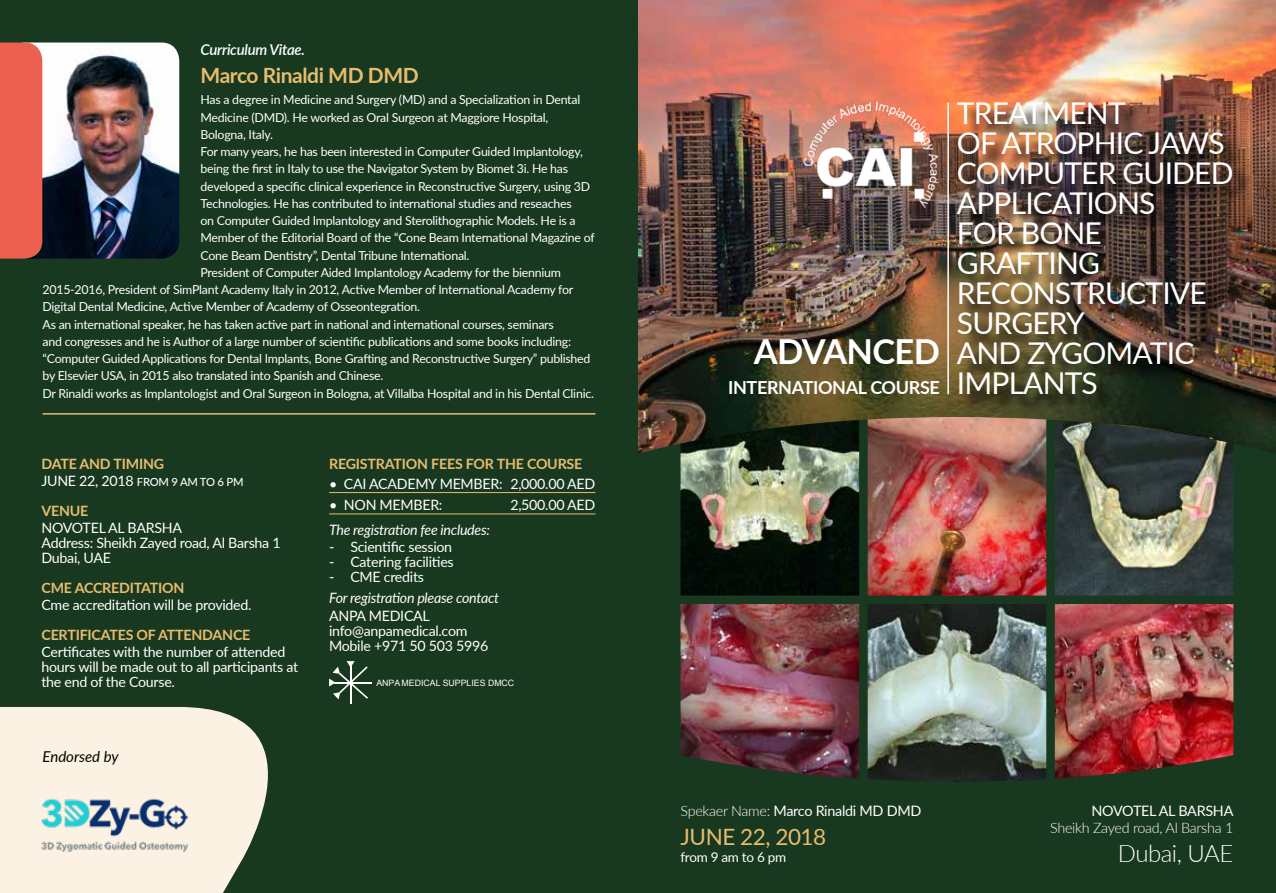
<style>
.page{position:relative;width:1276px;height:893px;background:#fff}
.page>*{position:absolute;margin:0;border:0;box-sizing:border-box;transform-origin:0 0}
.t1{font:700 34.5px "Lato";letter-spacing:-.02em;color:#fff}
.t2{font:30px/30px "Lato";letter-spacing:-.03em;color:#fff}
.t3{font:300 24px "Lato";letter-spacing:-.02em;color:#fff}
.t4{font:22.5px "Lato";letter-spacing:-.02em;color:#e7bc6e}
.t5{font:700 21px "Lato";letter-spacing:-.02em;color:#e7bc6e}
.t6{font:700 18px "Lato";letter-spacing:-.02em;color:#fff}
.t7{font:italic 600 15px "Lato";letter-spacing:-.02em;color:#fff}
.t8{font:italic 15px "Lato";color:#000}
.t9{font:14.4px "Lato";letter-spacing:-.02em;color:#fff}
.t10{font:300 14.4px "Lato";letter-spacing:-.02em;color:#fff}
.t11{font:14.25px/15px "Lato";letter-spacing:-.02em;color:#fff}
.t12{font:700 14.25px "Lato";letter-spacing:-.015em;color:#e7bc6e}
.t13{font:italic 14.25px "Lato";letter-spacing:-.02em;color:#fff}
.t14{font:13.5px "Lato";letter-spacing:-.02em;color:#fff}
.t15{font:12.3px "Lato";letter-spacing:-.02em;color:#fff}
.t16{font:500 11.25px "Lato";letter-spacing:-.02em;color:#fff}
.t17{font:8.7px "Arial";color:#fff}
.s1{font-weight:400;font-size:14.25px}
.s2{font-weight:300}
</style>
<div class="page">
<img style="left:638px;top:0;width:638px;height:417px">
<div style="left:625px;top:522px;width:651px;height:371px;background:#18381f"></div>
<svg style="left:638px;top:417px;width:638px;height:362px"></svg>
<img style="left:680px;top:420px;width:179px;height:175px">
<img style="left:680px;top:604px;width:179px;height:174px">
<img style="left:867px;top:417px;width:179px;height:178px">
<img style="left:867px;top:604px;width:179px;height:178px">
<img style="left:1054px;top:420px;width:179px;height:175px">
<img style="left:1054px;top:604px;width:179px;height:174px">
<img style="left:799px;top:100px;width:144px;height:113px">
<img style="left:960px;top:105px;width:291px;height:308px">
<hr style="left:947px;top:103px;width:2px;height:291px;background:#fff">
<div style="left:0;top:0;width:638px;height:893px;background:#18381f"></div>
<img style="left:42px;top:43px;width:137px;height:216px">
<div style="left:0;top:43px;width:42px;height:216px;background:#ec604f"></div>
<svg style="left:0;top:707px;width:268px;height:186px;fill:#fbf2e3"></svg>
<img style="left:41px;top:783px;width:151px;height:69px">
<hr style="left:329px;top:492px;width:266px;height:1px;background:#e7bc6e">
<hr style="left:329px;top:513px;width:266px;height:1px;background:#e7bc6e">
<hr style="left:335px;top:682px;width:37px;height:1px;background:#fff">
<hr style="left:350px;top:667px;width:1px;height:37px;background:#fff">
<svg style="left:329px;top:661px;width:39px;height:38px"></svg>
<hr style="left:43px;top:413px;width:552px;height:2px;background:#e7bc6e">
<p class="t7" style="left:200px;top:38px;width:106px">Curriculum Vitae.</p>
<h3 class="t5" style="left:200px;top:60px;width:220px">Marco Rinaldi MD DMD</h3>
<p class="t15" style="left:200px;top:91px;width:381px">Has a degree in Medicine and Surgery (MD) and a Specialization in Dental</p>
<p class="t15" style="left:200px;top:108px;width:349px">Medicine (DMD). He worked as Oral Surgeon at Maggiore Hospital,</p>
<p class="t15" style="left:200px;top:126px;width:74px">Bologna, Italy.</p>
<p class="t15" style="left:200px;top:143px;width:384px">For many years, he has been interested in Computer Guided Implantology,</p>
<p class="t15" style="left:200px;top:160px;width:369px">being the first in Italy to use the Navigator System by Biomet 3i. He has</p>
<p class="t15" style="left:200px;top:177px;width:391px">developed a specific clinical experience in Reconstructive Surgery, using 3D</p>
<p class="t15" style="left:200px;top:195px;width:373px">Technologies. He has contributed to international studies and reseaches</p>
<p class="t15" style="left:200px;top:212px;width:377px">on Computer Guided Implantology and Sterolithographic Models. He is a</p>
<p class="t15" style="left:200px;top:229px;width:396px">Member of the Editorial Board of the “Cone Beam International Magazine of</p>
<p class="t15" style="left:200px;top:246px;width:270px">Cone Beam Dentistry”, Dental Tribune International.</p>
<p class="t15" style="left:200px;top:264px;width:362px">President of Computer Aided Implantology Academy for the biennium</p>
<p class="t15" style="left:43px;top:281px;width:532px">2015-2016, President of SimPlant Academy Italy in 2012, Active Member of International Academy for</p>
<p class="t15" style="left:43px;top:298px;width:379px">Digital Dental Medicine, Active Member of Academy of Osseontegration.</p>
<p class="t15" style="left:43px;top:315px;width:513px">As an international speaker, he has taken active part in national and international courses, seminars</p>
<p class="t15" style="left:43px;top:333px;width:530px">and congresses and he is Author of a large number of scientific publications and some books including:</p>
<p class="t15" style="left:43px;top:350px;width:549px">“Computer Guided Applications for Dental Implants, Bone Grafting and Reconstructive Surgery” published</p>
<p class="t15" style="left:43px;top:367px;width:342px">by Elsevier USA, in 2015 also translated into Spanish and Chinese.</p>
<p class="t15" style="left:43px;top:384px;width:553px">Dr Rinaldi works as Implantologist and Oral Surgeon in Bologna, at Villalba Hospital and in his Dental Clinic.</p>
<p class="t12" style="left:41px;top:453px;width:124px">DATE AND TIMING</p>
<p class="t16" style="left:41px;top:473px;width:203px"><span class="s1">JUNE 22, 2018</span> FROM 9 AM TO 6 PM</p>
<p class="t12" style="left:41px;top:500px;width:48px">VENUE</p>
<p class="t11" style="left:41px;top:519px;width:241px">NOVOTEL AL BARSHA<br>Address: Sheikh Zayed road, Al Barsha 1<br>Dubai, UAE</p>
<p class="t12" style="left:41px;top:577px;width:144px">CME ACCREDITATION</p>
<p class="t11" style="left:41px;top:596px;width:212px">Cme accreditation will be provided.</p>
<p class="t12" style="left:41px;top:624px;width:210px">CERTIFICATES OF ATTENDANCE</p>
<p class="t11" style="left:41px;top:643px;width:258px">Certificates with the number of attended hours will be made out to all participants at the end of the Course.</p>
<p class="t8" style="left:43px;top:745px;width:78px">Endorsed by</p>
<p class="t12" style="left:329px;top:453px;width:255px">REGISTRATION FEES FOR THE COURSE</p>
<p class="t11" style="left:329px;top:476px;width:268px">• CAI ACADEMY MEMBER: 2,000.00 AED</p>
<p class="t11" style="left:329px;top:497px;width:115px">• NON MEMBER:</p>
<p class="t11" style="left:510px;top:497px;width:86px">2,500.00 AED</p>
<p class="t13" style="left:329px;top:519px;width:162px">The registration fee includes:</p>
<p class="t11" style="left:329px;top:539px;width:125px">- Scientific session</p>
<p class="t11" style="left:329px;top:554px;width:126px">- Catering facilities</p>
<p class="t11" style="left:329px;top:569px;width:96px">- CME credits</p>
<p class="t13" style="left:329px;top:588px;width:172px">For registration please contact</p>
<p class="t11" style="left:329px;top:607px;width:161px">ANPA MEDICAL info@anpamedical.com<br>Mobile +971 50 503 5996</p>
<p class="t17" style="left:376px;top:678px;width:139px">ANPA MEDICAL SUPPLIES DMCC</p>
<h1 class="t1" style="left:754px;top:326px;width:187px">ADVANCED</h1>
<h3 class="t6" style="left:728px;top:374px;width:213px">INTERNATIONAL COURSE</h3>
<h2 class="t2" style="left:957px;top:97px;width:278px">TREATMENT<br>OF ATROPHIC JAWS<br>COMPUTER GUIDED<br>APPLICATIONS<br>FOR BONE<br>GRAFTING<br>RECONSTRUCTIVE<br>SURGERY<br>AND ZYGOMATIC<br>IMPLANTS</h2>
<p class="t9" style="left:680px;top:800px;width:242px"><span class="s2">Spekaer Name:</span> Marco Rinaldi MD DMD</p>
<h3 class="t4" style="left:680px;top:821px;width:147px">JUNE 22, 2018</h3>
<p class="t14" style="left:680px;top:847px;width:107px">from 9 am to 6 pm</p>
<p class="t9" style="left:1091px;top:800px;width:143px">NOVOTEL AL BARSHA</p>
<p class="t10" style="left:1050px;top:818px;width:185px">Sheikh Zayed road, Al Barsha 1</p>
<h3 class="t3" style="left:1118px;top:836px;width:117px">Dubai, UAE</h3>
</div>
